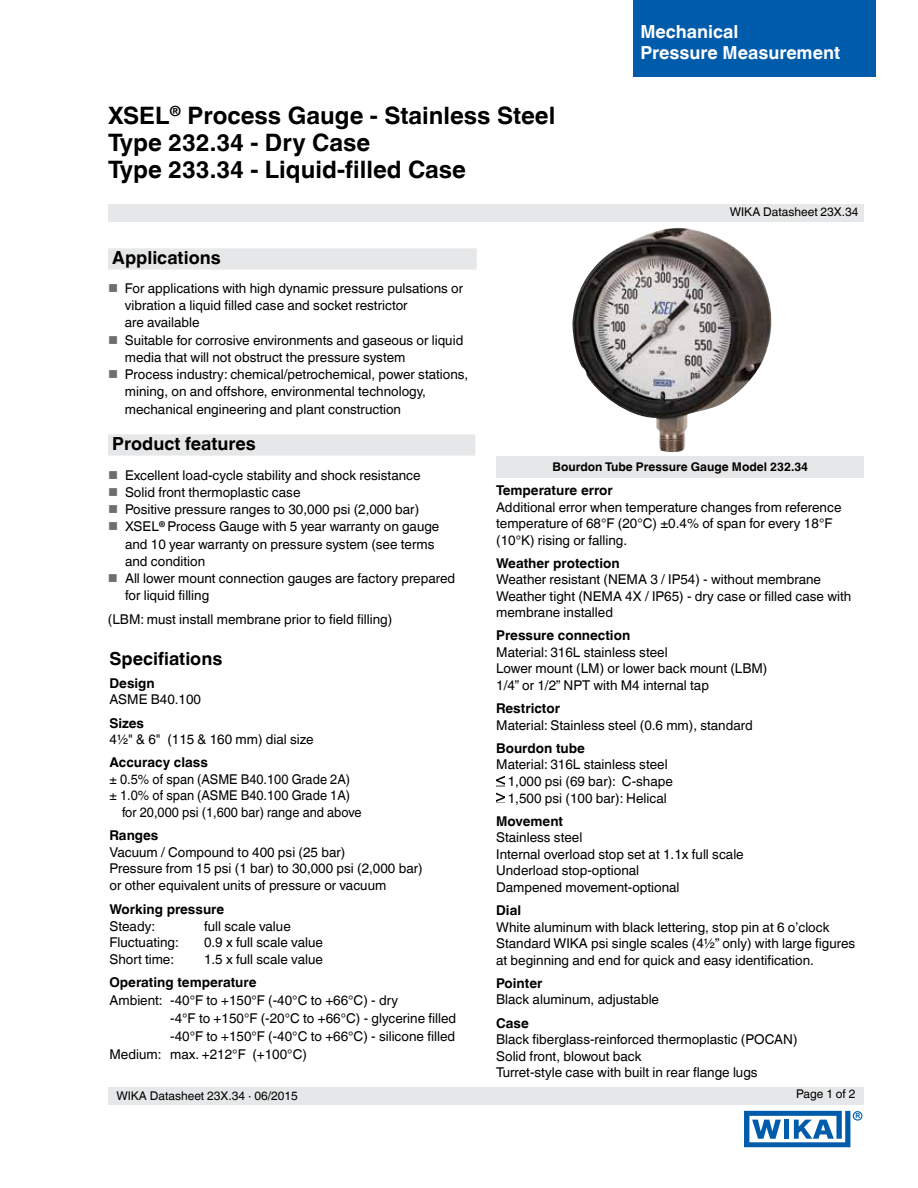
<style>
.page{position:relative;width:918px;height:1188px;background:#fff}
.page>*{position:absolute;margin:0;border:0;box-sizing:border-box;transform-origin:0 0}
.t1{font:700 24px/27px "Helvetica World";color:#000}
.t2{font:700 18px "Helvetica World";color:#000}
.t3{font:700 18px/21.6px "Helvetica World";color:#fff}
.t4{font:13.5px/16.5px "Helvetica World";color:#000}
.t5{font:700 13.5px "Helvetica World";color:#000}
.t6{font:13.5px "Helvetica World";color:#000;scale:.95 1}
.t7{font:12px "Helvetica World";color:#000}
.t8{font:700 12px "Helvetica World";color:#000}
.t9{font:700 6.75px "Arial";color:#005baa}
.s1{color:#6d6e71}
</style>
<div class="page">
<div style="left:108px;top:204px;width:756px;height:17px;background:#e6e7e8"></div>
<div style="left:633px;top:0;width:242px;height:77px;background:#005baa"></div>
<div style="left:497px;top:456px;width:367px;height:21px;background:#e6e7e8"></div>
<div style="left:108px;top:434px;width:367px;height:22px;background:#e6e7e8"></div>
<div style="left:108px;top:1087px;width:756px;height:17px;background:#e6e7e8"></div>
<div style="left:108px;top:248px;width:369px;height:22px;background:#e6e7e8"></div>
<svg style="left:744px;top:1111px;width:106px;height:36px"></svg>
<div style="left:853px;top:1111px;width:9px;height:10px;border:1px solid #005baa;border-radius:50%"></div>
<svg style="left:496px;top:776px;width:9px;height:10px"></svg>
<svg style="left:496px;top:793px;width:9px;height:10px"></svg>
<img style="left:572px;top:228px;width:200px;height:224px">
<h1 class="t1" style="left:108px;top:102px;width:449px">XSEL<sup>®</sup> Process Gauge - Stainless Steel<br>Type 232.34 - Dry Case<br>Type 233.34 - Liquid-filled Case</h1>
<h2 class="t3" style="left:640px;top:21px;width:201px">Mechanical<br>Pressure Measurement</h2>
<p class="t7" style="left:730px;top:205px;width:130px">WIKA Datasheet 23X.34</p>
<h2 class="t2" style="left:112px;top:247px;width:110px">Applications</h2>
<p class="t4" style="left:125px;top:280px;width:340px;line-height:17.2px;text-indent:-17px"><span class="s1">■</span> For applications with high dynamic pressure pulsations or vibration a liquid filled case and socket restrictor<br>are available</p>
<p class="t4" style="left:125px;top:331px;width:340px;line-height:17.2px;text-indent:-17px"><span class="s1">■</span> Suitable for corrosive environments and gaseous or liquid media that will not obstruct the pressure system</p>
<p class="t4" style="left:125px;top:366px;width:345px;line-height:17.2px;text-indent:-17px"><span class="s1">■</span> Process industry: chemical/petrochemical, power stations, mining, on and offshore, environmental technology, mechanical engineering and plant construction</p>
<h2 class="t2" style="left:112px;top:434px;width:145px">Product features</h2>
<p class="t4" style="left:108px;top:467px;width:314px"><span class="s1">■</span> Excellent load-cycle stability and shock resistance</p>
<p class="t4" style="left:108px;top:484px;width:194px"><span class="s1">■</span> Solid front thermoplastic case</p>
<p class="t4" style="left:108px;top:501px;width:313px"><span class="s1">■</span> Positive pressure ranges to 30,000 psi (2,000 bar)</p>
<p class="t4" style="left:125px;top:518px;width:316px;line-height:17.2px;text-indent:-17px"><span class="s1">■</span> XSEL<sup>®</sup> Process Gauge with 5 year warranty on gauge and 10 year warranty on pressure system (see terms and condition</p>
<p class="t4" style="left:125px;top:570px;width:332px;line-height:17.2px;text-indent:-17px"><span class="s1">■</span> All lower mount connection gauges are factory prepared for liquid filling</p>
<p class="t4" style="left:108px;top:612px;width:286px">(LBM: must install membrane prior to field filling)</p>
<h2 class="t2" style="left:110px;top:648px;width:114px">Specifiations</h2>
<p class="t5" style="left:110px;top:675px;width:47px">Design</p>
<p class="t4" style="left:110px;top:692px;width:93px">ASME B40.100</p>
<p class="t5" style="left:110px;top:715px;width:36px">Sizes</p>
<p class="t4" style="left:110px;top:731px;width:206px">4½" &amp; 6" (115 &amp; 160 mm) dial size</p>
<p class="t5" style="left:110px;top:755px;width:100px">Accuracy class</p>
<p class="t6" style="left:110px;top:771px;width:255px">± 0.5% of span (ASME B40.100 Grade 2A)</p>
<p class="t6" style="left:110px;top:788px;width:255px">± 1.0% of span (ASME B40.100 Grade 1A)</p>
<p class="t6" style="left:122px;top:804px;width:254px">for 20,000 psi (1,600 bar) range and above</p>
<p class="t5" style="left:110px;top:828px;width:50px">Ranges</p>
<p class="t4" style="left:110px;top:844px;width:315px">Vacuum / Compound to 400 psi (25 bar)<br>Pressure from 15 psi (1 bar) to 30,000 psi (2,000 bar) or other equivalent units of pressure or vacuum</p>
<p class="t5" style="left:110px;top:902px;width:116px">Working pressure</p>
<p class="t4" style="left:110px;top:918px;width:47px">Steady:</p>
<p class="t4" style="left:204px;top:918px;width:88px">full scale value</p>
<p class="t4" style="left:110px;top:934px;width:71px">Fluctuating:</p>
<p class="t4" style="left:204px;top:934px;width:120px">0.9 x full scale value</p>
<p class="t4" style="left:110px;top:951px;width:66px">Short time:</p>
<p class="t4" style="left:204px;top:951px;width:120px">1.5 x full scale value</p>
<p class="t5" style="left:110px;top:975px;width:149px">Operating temperature</p>
<p class="t4" style="left:110px;top:992px;width:290px">Ambient: -40°F to +150°F (-40°C to +66°C) - dry</p>
<p class="t4" style="left:170px;top:1010px;width:288px">-4°F to +150°F (-20°C to +66°C) - glycerine filled</p>
<p class="t4" style="left:170px;top:1028px;width:286px">-40°F to +150°F (-40°C to +66°C) - silicone filled</p>
<p class="t4" style="left:110px;top:1046px;width:199px">Medium: max. +212°F (+100°C)</p>
<p class="t8" style="left:553px;top:459px;width:257px">Bourdon Tube Pressure Gauge Model 232.34</p>
<p class="t5" style="left:496px;top:482px;width:118px">Temperature error</p>
<p class="t4" style="left:496px;top:499px;width:347px">Additional error when temperature changes from reference temperature of 68°F (20°C) ±0.4% of span for every 18°F (10°K) rising or falling.</p>
<p class="t5" style="left:496px;top:555px;width:125px">Weather protection</p>
<p class="t4" style="left:496px;top:571px;width:357px">Weather resistant (NEMA 3 / IP54) - without membrane<br>Weather tight (NEMA 4X / IP65) - dry case or filled case with membrane installed</p>
<p class="t5" style="left:496px;top:628px;width:136px">Pressure connection</p>
<p class="t4" style="left:496px;top:644px;width:273px">Material: 316L stainless steel<br>Lower mount (LM) or lower back mount (LBM)<br>1/4” or 1/2” NPT with M4 internal tap</p>
<p class="t5" style="left:496px;top:701px;width:65px">Restrictor</p>
<p class="t4" style="left:496px;top:717px;width:258px">Material: Stainless steel (0.6 mm), standard</p>
<p class="t5" style="left:496px;top:740px;width:90px">Bourdon tube</p>
<p class="t4" style="left:508px;top:757px;width:167px;text-indent:-12px">Material: 316L stainless steel<br>1,000 psi (69 bar): C-shape<br>1,500 psi (100 bar): Helical</p>
<p class="t5" style="left:496px;top:813px;width:68px">Movement</p>
<p class="t4" style="left:496px;top:829px;width:249px">Stainless steel<br>Internal overload stop set at 1.1x full scale<br>Underload stop-optional<br>Dampened movement-optional</p>
<p class="t5" style="left:496px;top:902px;width:26px">Dial</p>
<p class="t4" style="left:496px;top:919px;width:361px">White aluminum with black lettering, stop pin at 6 o’clock<br>Standard WIKA psi single scales (4½” only) with large figures at beginning and end for quick and easy identification.</p>
<p class="t5" style="left:496px;top:975px;width:48px">Pointer</p>
<p class="t4" style="left:496px;top:991px;width:164px">Black aluminum, adjustable</p>
<p class="t5" style="left:496px;top:1015px;width:34px">Case</p>
<p class="t4" style="left:496px;top:1031px;width:303px">Black fiberglass-reinforced thermoplastic (POCAN)<br>Solid front, blowout back<br>Turret-style case with built in rear flange lugs</p>
<p class="t7" style="left:116px;top:1089px;width:183px">WIKA Datasheet 23X.34 · 06/2015</p>
<p class="t7" style="left:796px;top:1087px;width:61px">Page 1 of 2</p>
<p class="t9" style="left:855px;top:1111px;width:6px">R</p>
</div>
